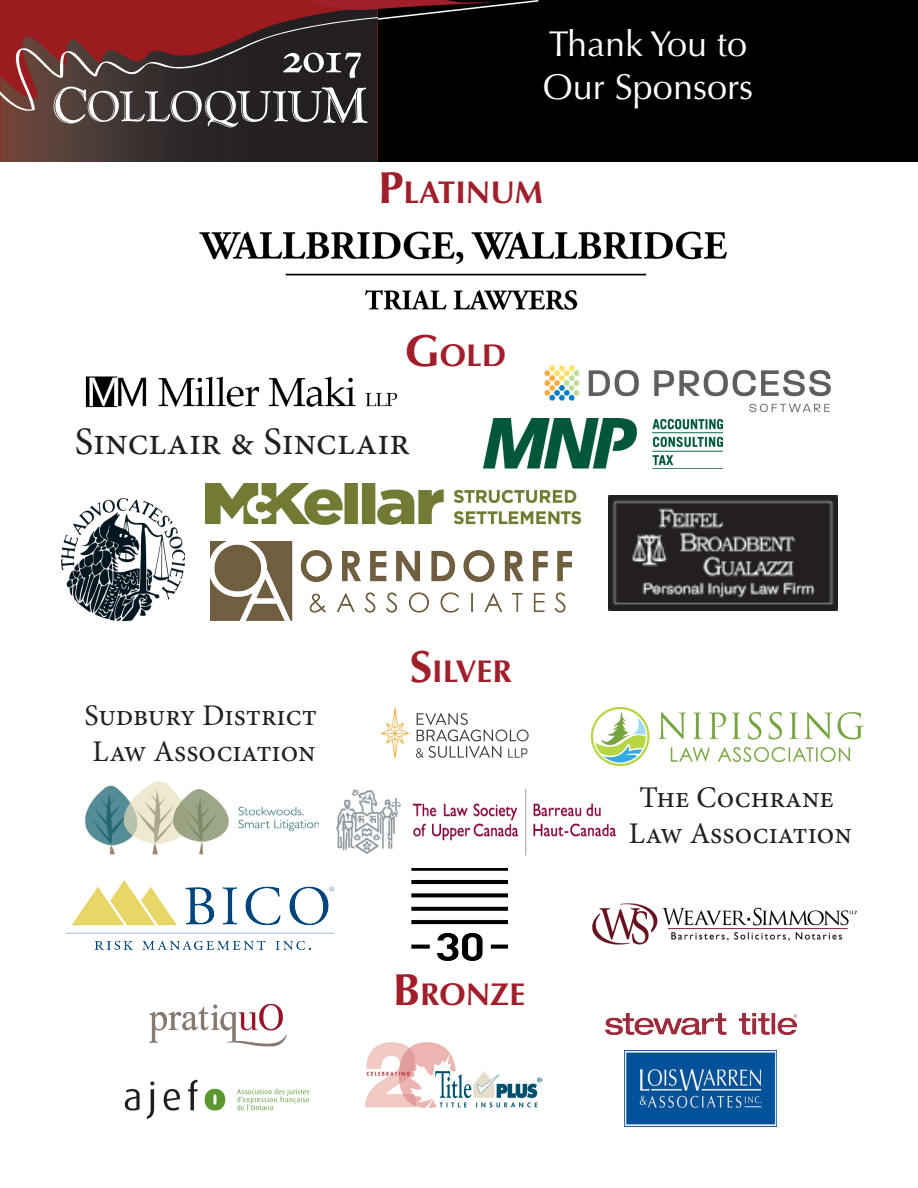
<style>
.page{position:relative;width:918px;height:1188px;background:#fff}
.page>*{position:absolute;margin:0;border:0;box-sizing:border-box;transform-origin:0 0}
.t1{font:39px "Minion Pro";color:#231f20}
.t2{font:36px "Optima";color:#fff}
.t3{font:700 31.5px "Optima";color:#a01f2b}
.t4{font:30px "Minion Pro";color:#231f20}
.s1{font-size:45px}
</style>
<div class="page">
<div style="left:0;top:0;width:378px;height:162px;background:#9b1b1e"></div>
<svg style="left:0;top:21px;width:378px;height:141px"></svg>
<svg style="left:54px;top:87px;width:313px;height:40px;background:#5e5858"></svg>
<svg style="left:283px;top:53px;width:78px;height:25px;background:#656262"></svg>
<div style="left:378px;top:0;width:540px;height:162px;background:#000"></div>
<svg style="left:288px;top:0;width:251px;height:21px"></svg>
<img style="left:199px;top:231px;width:528px;height:79px">
<img style="left:608px;top:496px;width:229px;height:114px">
<img style="left:205px;top:484px;width:375px;height:41px">
<img style="left:62px;top:498px;width:123px;height:122px">
<img style="left:544px;top:365px;width:287px;height:48px">
<img style="left:85px;top:376px;width:313px;height:32px">
<img style="left:210px;top:542px;width:361px;height:78px">
<img style="left:411px;top:868px;width:97px;height:93px">
<img style="left:85px;top:781px;width:233px;height:74px">
<img style="left:66px;top:880px;width:267px;height:70px">
<svg style="left:416px;top:713px;width:113px;height:45px"></svg>
<svg style="left:381px;top:708px;width:28px;height:51px"></svg>
<img style="left:591px;top:707px;width:273px;height:59px">
<img style="left:149px;top:1004px;width:138px;height:43px">
<img style="left:125px;top:1080px;width:184px;height:39px">
<img style="left:606px;top:1013px;width:190px;height:22px">
<img style="left:366px;top:1043px;width:175px;height:65px">
<img style="left:592px;top:903px;width:265px;height:42px">
<img style="left:624px;top:1051px;width:152px;height:75px">
<img style="left:484px;top:418px;width:238px;height:50px">
<img style="left:336px;top:788px;width:280px;height:68px">
<p class="t2" style="left:549px;top:23px;width:200px">Thank You to</p>
<p class="t2" style="left:543px;top:66px;width:212px">Our Sponsors</p>
<p class="t3" style="left:378px;top:174px;width:166px"><span class="s1">P</span>LATINUM</p>
<p class="t3" style="left:405px;top:337px;width:103px"><span class="s1">G</span>OLD</p>
<p class="t1" style="left:75px;top:416px;width:337px">Sinclair &amp; Sinclair</p>
<p class="t4" style="left:84px;top:696px;width:234px">Sudbury District</p>
<p class="t4" style="left:93px;top:732px;width:225px">Law Association</p>
<p class="t3" style="left:410px;top:653px;width:103px"><span class="s1">S</span>ILVER</p>
<p class="t3" style="left:393px;top:976px;width:134px"><span class="s1">B</span> RONZE</p>
<p class="t4" style="left:640px;top:778px;width:196px">The Cochrane</p>
<p class="t4" style="left:629px;top:814px;width:225px">Law Association</p>
</div>
